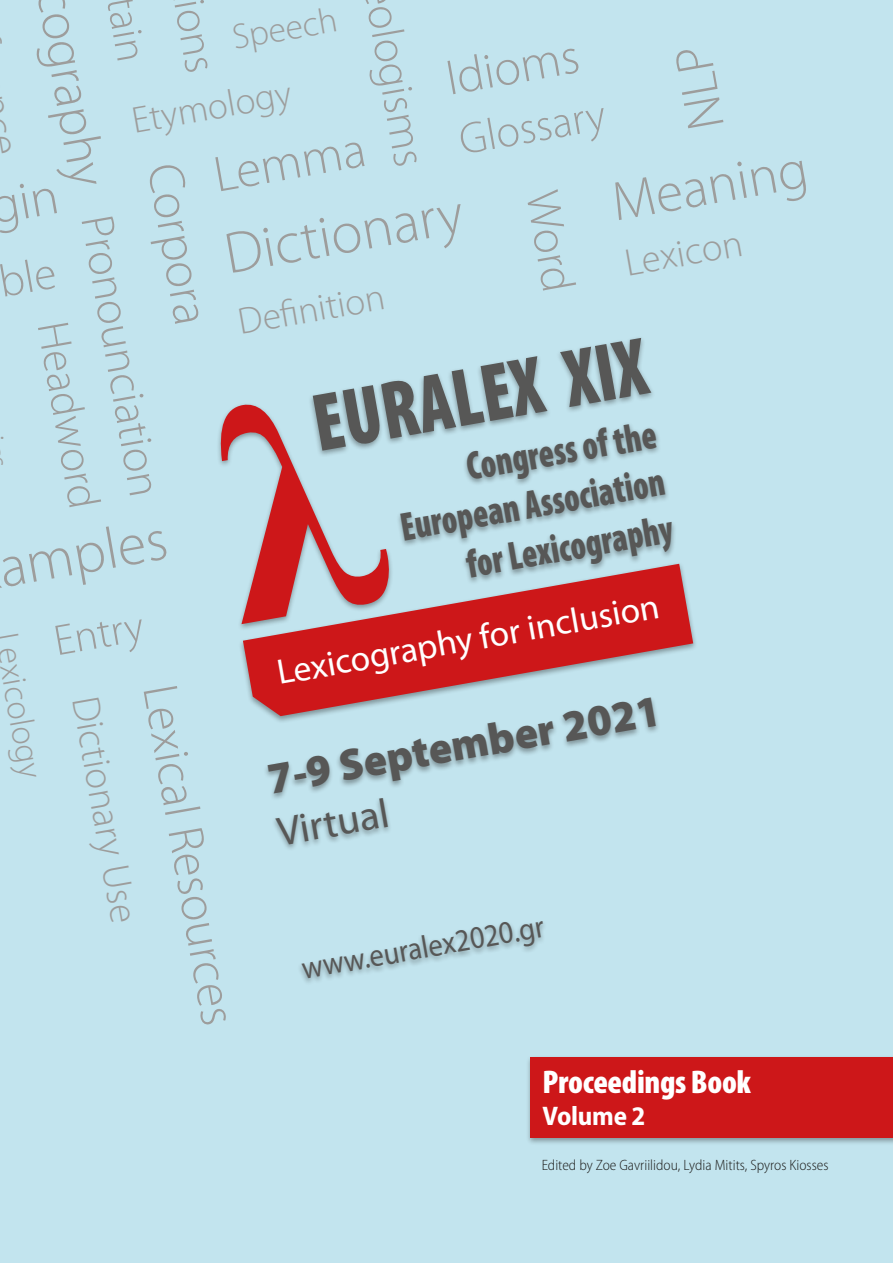
<style>
.page{position:relative;width:893px;height:1263px;background:#c2e4ee}
.page>*{position:absolute;margin:0;border:0;box-sizing:border-box;transform-origin:0 0}
.t1{font:900 condensed 82.65px "Myriad Pro";color:#575756;scale:.9 1}
.t2{font:300 58.5px "Myriad Pro";color:#9d9d9c}
.t3{font:300 55.8px "Myriad Pro";color:#9d9d9c}
.t4{font:300 52.95px "Myriad Pro";color:#9d9d9c}
.t5{font:300 50.85px "Myriad Pro";color:#9d9d9c}
.t6{font:300 50.4px "Myriad Pro";color:#9d9d9c}
.t7{font:300 49.95px "Myriad Pro";color:#9d9d9c}
.t8{font:300 47.25px "Myriad Pro";color:#9d9d9c}
.t9{font:300 46.5px "Myriad Pro";color:#9d9d9c}
.t10{font:300 45.6px "Myriad Pro";color:#9d9d9c}
.t11{font:300 45.15px "Myriad Pro";color:#9d9d9c}
.t12{font:300 44.85px "Myriad Pro";color:#9d9d9c}
.t13{font:900 44.4px "Myriad Pro";color:#575756}
.t14{font:300 44.4px "Myriad Pro";color:#9d9d9c}
.t15{font:300 43.5px "Myriad Pro";color:#9d9d9c}
.t16{font:41.25px "Myriad Pro";color:#575756}
.t17{font:900 condensed 40.5px "Myriad Pro";color:#575756;scale:.85 1}
.t18{font:300 39.3px "Myriad Pro";color:#9d9d9c}
.t19{font:300 38.7px "Myriad Pro";color:#9d9d9c}
.t20{font:300 37.5px "Myriad Pro";color:#9d9d9c}
.t21{font:300 35.55px "Myriad Pro";color:#9d9d9c}
.t22{font:35.4px "Myriad Pro";color:#fff}
.t23{font:300 34.5px "Myriad Pro";color:#9d9d9c}
.t24{font:900 condensed 33px "Myriad Pro";letter-spacing:-.01em;color:#fff}
.t25{font:31.8px "Myriad Pro";color:#575756;scale:.9 1}
.t26{font:700 semi-condensed 27px "Myriad Pro";letter-spacing:-.01em;color:#fff}
._00_Body{font:300 semi-condensed 15px "Myriad Pro";color:#1d1d1b}
</style>
<div class="page">
<div style="left:263px;top:695px;width:398px;height:106px;background:#1d1d1b;opacity:.4"></div>
<div style="left:297px;top:919px;width:250px;height:67px;background:#1d1d1b;opacity:.4"></div>
<div style="left:271px;top:796px;width:122px;height:55px;background:#1d1d1b;opacity:.4"></div>
<div style="left:526px;top:1055px;width:367px;height:90px;background:#1d1d1b;opacity:.4"></div>
<div style="left:531px;top:1057px;width:362px;height:80px;background:#cd1719"></div>
<div style="left:308px;top:336px;width:348px;height:122px;background:#1d1d1b;opacity:.4"></div>
<div style="left:238px;top:562px;width:460px;height:161px;background:#1d1d1b;opacity:.4"></div>
<svg style="left:243px;top:564px;width:450px;height:152px;fill:#cd1719"></svg>
<div style="left:216px;top:402px;width:178px;height:229px;background:#1d1d1b;opacity:.4"></div>
<div style="left:396px;top:422px;width:281px;height:163px;background:#1d1d1b;opacity:.4"></div>
<svg style="left:216px;top:382px;width:179px;height:244px"></svg>
<p class="t4" style="left:83px;top:-17px;width:202px;rotate:80deg">cography</p>
<p class="t15" style="left:145px;top:-7px;width:67px;rotate:80deg">tain</p>
<p class="t12" style="left:213px;top:-5px;width:76px;rotate:80deg">ions</p>
<p class="t10" style="left:407px;top:0;width:165px;rotate:80deg">ologisms</p>
<p class="t21" style="left:229px;top:18px;width:107px;rotate:-10deg">Speech</p>
<p class="t7" style="left:442px;top:51px;width:136px;rotate:-10deg">Idioms</p>
<p class="t20" style="left:129px;top:100px;width:163px;rotate:-10deg">Etymology</p>
<p class="t14" style="left:455px;top:116px;width:149px;rotate:-10deg">Glossary</p>
<p class="t5" style="left:209px;top:148px;width:155px;rotate:-10deg">Lemma</p>
<p class="t3" style="left:607px;top:172px;width:199px;rotate:-10deg">Meaning</p>
<p class="t6" style="left:191px;top:159px;width:164px;rotate:80deg">Corpora</p>
<p class="t8" style="left:567px;top:187px;width:103px;rotate:80deg">Word</p>
<p class="t2" style="left:220px;top:223px;width:243px;rotate:-10deg">Dictionary</p>
<p class="t9" style="left:122px;top:211px;width:286px;rotate:80deg">Pronounciation</p>
<p class="t19" style="left:622px;top:242px;width:120px;rotate:-10deg">Lexicon</p>
<p class="t20" style="left:235px;top:302px;width:150px;rotate:-10deg">Defi nition</p>
<p class="t11" style="left:77px;top:317px;width:191px;rotate:80deg">Headword</p>
<p class="t1" style="left:305px;top:379px;width:376px;rotate:-10deg">EURALEX XIX</p>
<p class="t17" style="left:463px;top:445px;width:228px;rotate:-10deg">Congress of the</p>
<p class="t17" style="left:397px;top:505px;width:317px;rotate:-10deg">European Association</p>
<p class="t17" style="left:463px;top:542px;width:248px;rotate:-10deg">for Lexicography</p>
<p class="t2" style="left:-6px;top:536px;width:171px;rotate:-10deg">amples</p>
<p class="t23" style="left:25px;top:629px;width:149px;rotate:80deg">Lexicology</p>
<p class="t15" style="left:50px;top:618px;width:92px;rotate:-10deg">Entry</p>
<p class="t18" style="left:106px;top:693px;width:230px;rotate:80deg">Dictionary Use</p>
<p class="t7" style="left:186px;top:680px;width:347px;rotate:80deg">Lexical Resources</p>
<p class="t22" style="left:274px;top:654px;width:389px;rotate:-10deg">Lexicography for inclusion</p>
<p class="t13" style="left:264px;top:754px;width:399px;rotate:-10deg">7-9 September 2021</p>
<p class="t16" style="left:274px;top:810px;width:114px;rotate:-10deg">Virtual</p>
<p class="t25" style="left:299px;top:951px;width:275px;rotate:-10deg">www.euralex2020.gr</p>
<p class="t24" style="left:543px;top:1064px;width:210px">Proceedings Book</p>
<p class="t26" style="left:543px;top:1101px;width:104px">Volume 2</p>
<p class="_00_Body" style="left:542px;top:1156px;width:288px">Edited by Zoe Gavriilidou, Lydia Mitits, Spyros Kiosses</p>
</div>
